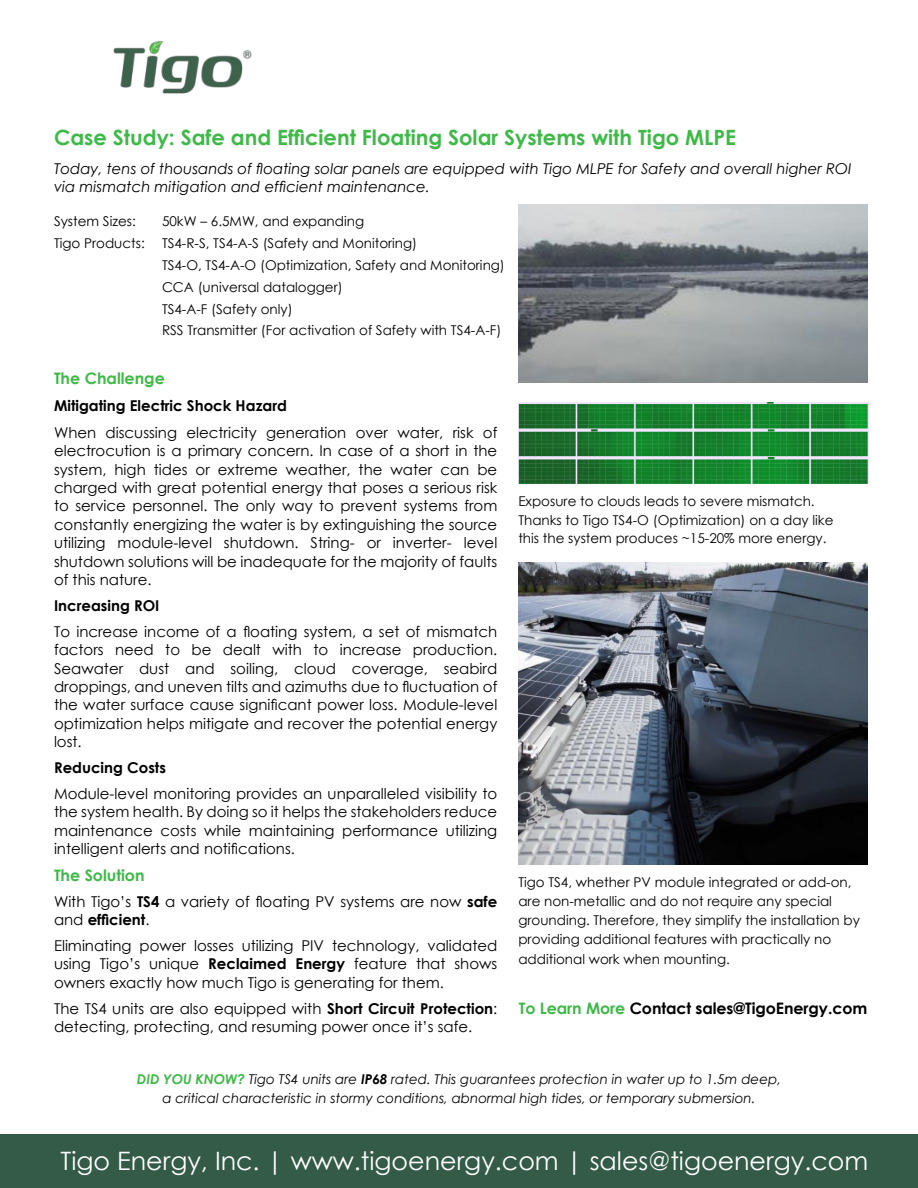
<style>
.page{position:relative;width:918px;height:1188px;background:#fff}
.page>*{position:absolute;margin:0;border:0;box-sizing:border-box;transform-origin:0 0}
.t1{font:25.35px "Century Gothic";color:#fff}
.t2{font:700 21px "Century Gothic";color:#3eb948}
.t3{font:700 15.9px "Century Gothic";letter-spacing:-.005em;color:#000}
.t4{font:700 15.9px "Century Gothic";color:#3eb948}
.t5{font:15px/18.5px "Century Gothic";color:#000;text-align:justify}
.t6{font:italic 15px/18.6px "Century Gothic";color:#000}
.t7{font:700 15px "Century Gothic";color:#000}
.t8{font:13.5px/19px "Century Gothic";color:#000}
.t9{font:italic 13.5px/19px "Century Gothic";color:#000;text-align:center}
.s1{font-weight:700}
.s2{color:#3eb948}
.s3{font-weight:700;color:#3eb948}
</style>
<div class="page">
<img style="left:113px;top:41px;width:139px;height:53px">
<img style="left:518px;top:562px;width:350px;height:303px">
<img style="left:518px;top:403px;width:350px;height:81px">
<img style="left:518px;top:205px;width:350px;height:177px">
<div style="left:0;top:1134px;width:918px;height:54px;background:#335b47"></div>
<h2 class="t2" style="left:54px;top:129px;width:684px">Case Study: Safe and Efficient Floating Solar Systems with Tigo MLPE</h2>
<p class="t6" style="left:54px;top:160px;width:799px">Today, tens of thousands of floating solar panels are equipped with Tigo MLPE for Safety and overall higher ROI via mismatch mitigation and efficient maintenance.</p>
<p class="t8" style="left:54px;top:212px;width:83px">System Sizes:</p>
<p class="t8" style="left:162px;top:212px;width:204px">50kW – 6.5MW, and expanding</p>
<p class="t8" style="left:54px;top:234px;width:92px">Tigo Products:</p>
<p class="t8" style="left:162px;top:233px;width:344px;line-height:21.9px">TS4-R-S, TS4-A-S (Safety and Monitoring)<br>TS4-O, TS4-A-O (Optimization, Safety and Monitoring)<br>CCA (universal datalogger)<br>TS4-A-F (Safety only)<br>RSS Transmitter (For activation of Safety with TS4-A-F)</p>
<p class="t4" style="left:54px;top:372px;width:112px">The Challenge</p>
<p class="t7" style="left:54px;top:399px;width:235px">Mitigating Electric Shock Hazard</p>
<p class="t5" style="left:54px;top:425px;width:445px">When discussing electricity generation over water, risk of electrocution is a primary concern. In case of a short in the system, high tides or extreme weather, the water can be charged with great potential energy that poses a serious risk to service personnel. The only way to prevent systems from constantly energizing the water is by extinguishing the source utilizing module-level shutdown. String- or inverter- level shutdown solutions will be inadequate for the majority of faults of this nature.</p>
<p class="t7" style="left:54px;top:600px;width:107px">Increasing ROI</p>
<p class="t5" style="left:54px;top:624px;width:445px">To increase income of a floating system, a set of mismatch factors need to be dealt with to increase production.<br>Seawater dust and soiling, cloud coverage, seabird droppings, and uneven tilts and azimuths due to fluctuation of the water surface cause significant power loss. Module-level optimization helps mitigate and recover the potential energy lost.</p>
<p class="t7" style="left:54px;top:762px;width:114px">Reducing Costs</p>
<p class="t5" style="left:54px;top:786px;width:445px">Module-level monitoring provides an unparalleled visibility to the system health. By doing so it helps the stakeholders reduce maintenance costs while maintaining performance utilizing intelligent alerts and notifications.</p>
<p class="t4" style="left:54px;top:869px;width:92px">The Solution</p>
<p class="t5" style="left:54px;top:894px;width:445px">With Tigo’s <span class="s1">TS4</span> a variety of floating PV systems are now <span class="s1">safe </span>and <span class="s1">efficient</span>.</p>
<p class="t5" style="left:54px;top:938px;width:445px">Eliminating power losses utilizing PIV technology, validated using Tigo’s unique <span class="s1">Reclaimed Energy</span> feature that shows owners exactly how much Tigo is generating for them.</p>
<p class="t5" style="left:54px;top:1001px;width:445px">The TS4 units are also equipped with <span class="s1">Short Circuit Protection</span>: detecting, protecting, and resuming power once it’s safe.</p>
<p class="t8" style="left:518px;top:492px;width:317px">Exposure to clouds leads to severe mismatch.<br>Thanks to Tigo TS4-O (Optimization) on a day like this the system produces ~15-20% more energy.</p>
<p class="t8" style="left:518px;top:874px;width:343px">Tigo TS4, whether PV module integrated or add-on, are non-metallic and do not require any special grounding. Therefore, they simplify the installation by providing additional features with practically no additional work when mounting.</p>
<p class="t3" style="left:519px;top:1002px;width:350px"><span class="s2">To Learn More</span> Contact sales@TigoEnergy.com</p>
<p class="t9" style="left:137px;top:1071px;width:646px"><span class="s3">DID YOU KNOW?</span> Tigo TS4 units are <span class="s1">IP68</span> rated. This guarantees protection in water up to 1.5m deep, a critical characteristic in stormy conditions, abnormal high tides, or temporary submersion.</p>
<h1 class="t1" style="left:61px;top:1151px;width:809px">Tigo Energy, Inc. | www.tigoenergy.com | sales@tigoenergy.com</h1>
</div>
